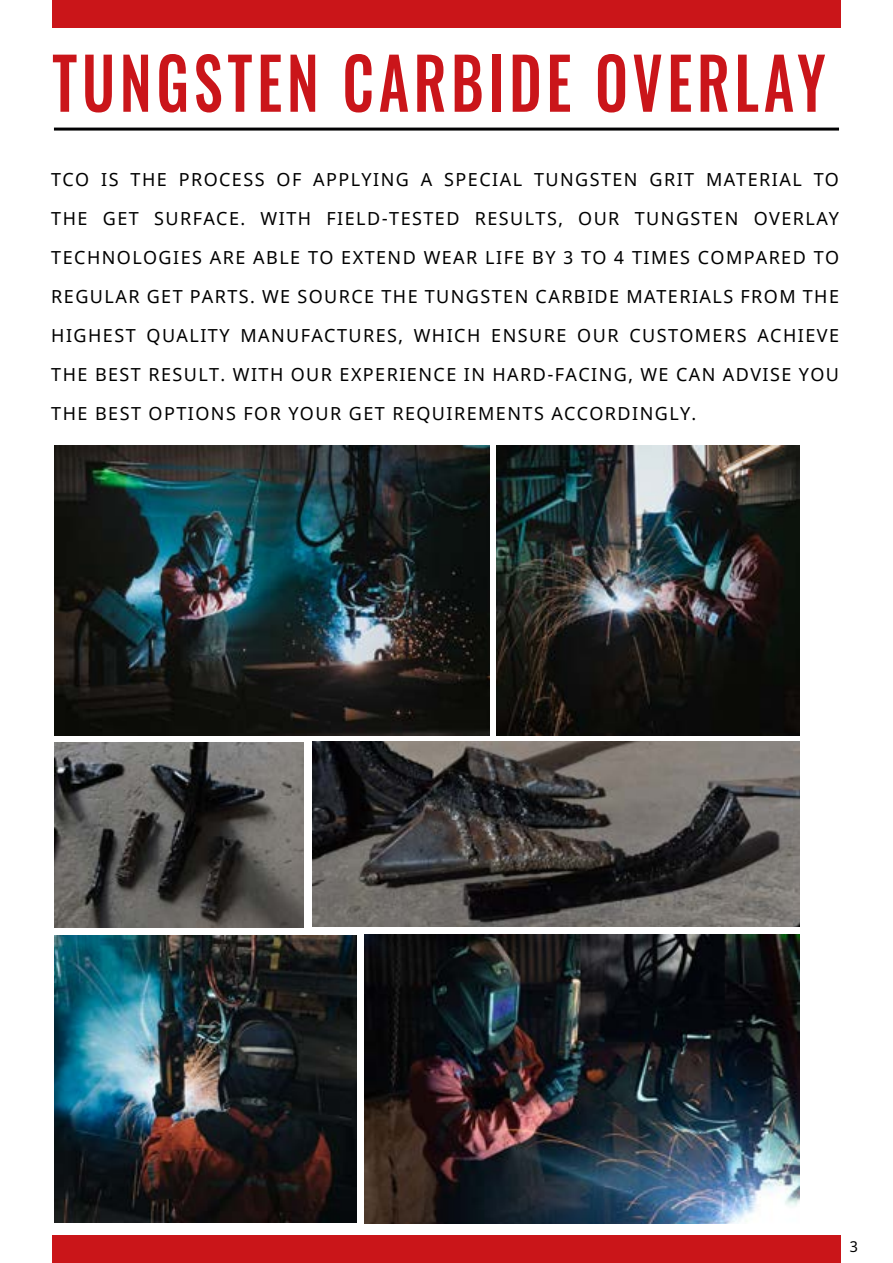
<style>
.page{position:relative;width:893px;height:1263px;background:#fff}
.page>*{position:absolute;margin:0;border:0;box-sizing:border-box;transform-origin:0 0}
.t1{font:70.5px "Oswald";letter-spacing:.08em;color:#ca151a;scale:.83 1}
.t2{font:18px/39px "Noto Sans";letter-spacing:.08em;color:#000;text-align:justify}
.t3{font:15px "Noto Sans";color:#000}
</style>
<div class="page">
<div style="left:52px;top:0;width:789px;height:28px;background:#ca1519"></div>
<div style="left:52px;top:1235px;width:789px;height:28px;background:#ca1519"></div>
<hr style="left:54px;top:128px;width:785px;height:3px;background:#020203">
<img style="left:54px;top:935px;width:303px;height:288px">
<img style="left:313px;top:742px;width:486px;height:184px">
<img style="left:54px;top:743px;width:249px;height:184px">
<img style="left:497px;top:445px;width:302px;height:290px">
<img style="left:54px;top:445px;width:435px;height:290px">
<img style="left:364px;top:935px;width:435px;height:289px">
<h1 class="t1" style="left:52px;top:20px;width:933px">TUNGSTEN CARBIDE OVERLAY</h1>
<p class="t2" style="left:51px;top:161px;width:789px">TCO IS THE PROCESS OF APPLYING A SPECIAL TUNGSTEN GRIT MATERIAL TO THE GET SURFACE. WITH FIELD-TESTED RESULTS, OUR TUNGSTEN OVERLAY TECHNOLOGIES ARE ABLE TO EXTEND WEAR LIFE BY 3 TO 4 TIMES COMPARED TO REGULAR GET PARTS. WE SOURCE THE TUNGSTEN CARBIDE MATERIALS FROM THE HIGHEST QUALITY MANUFACTURES, WHICH ENSURE OUR CUSTOMERS ACHIEVE THE BEST RESULT. WITH OUR EXPERIENCE IN HARD-FACING, WE CAN ADVISE YOU THE BEST OPTIONS FOR YOUR GET REQUIREMENTS ACCORDINGLY.</p>
<p class="t3" style="left:850px;top:1236px;width:10px">3</p>
</div>
